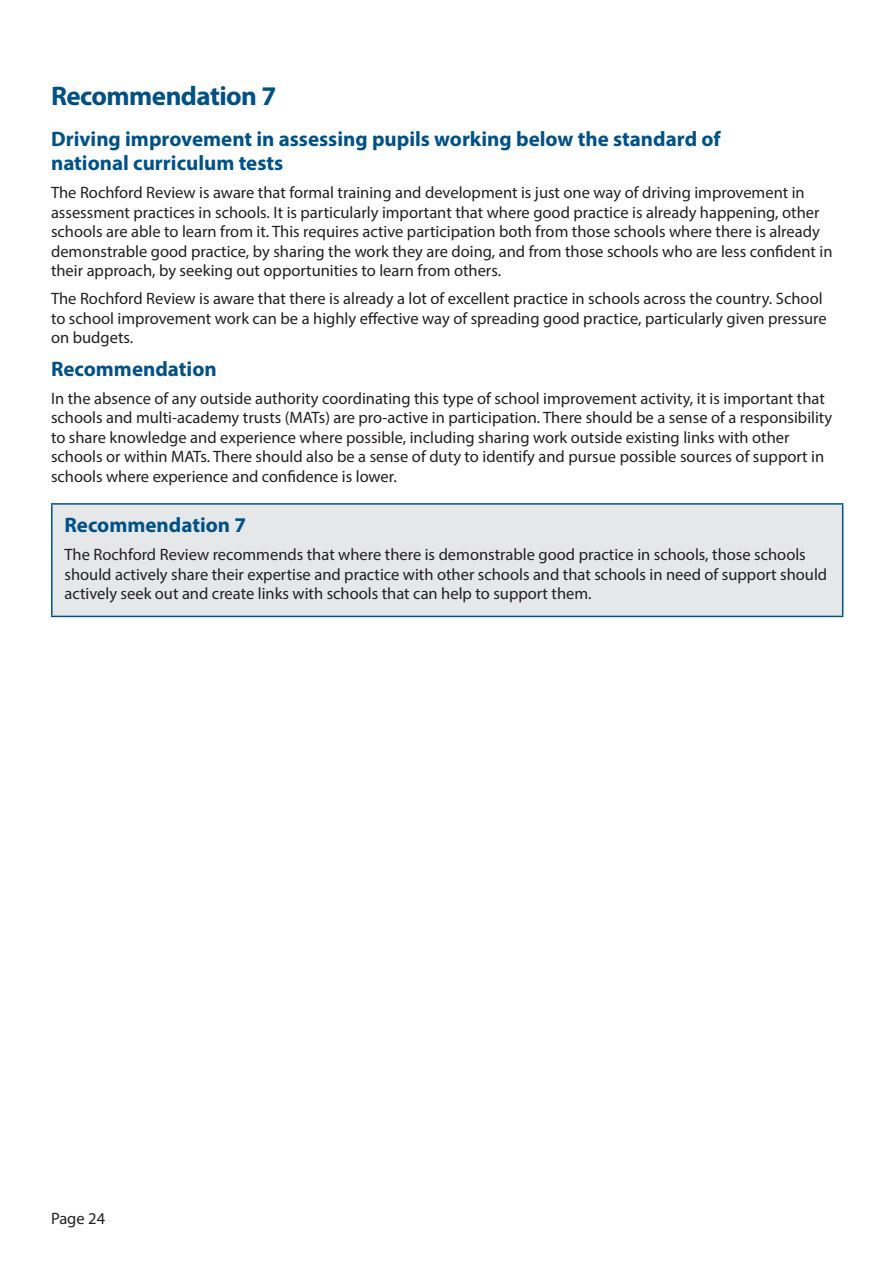
<style>
.page{position:relative;width:893px;height:1263px;background:#fff}
.page>*{position:absolute;margin:0;border:0;box-sizing:border-box;transform-origin:0 0}
.Heading_2_Text_Blue{font:700 27px "Myriad Pro";letter-spacing:-.02em;color:#005188}
.Heading_3_Text_Blue{font:700 21px/24px "Myriad Pro";color:#005188}
.Heading_3{font:700 21px "Myriad Pro";color:#005188}
.P__paragraph_text{font:16.5px/19.5px "Myriad Pro";color:#231f20}
</style>
<div class="page">
<div style="left:52px;top:504px;width:791px;height:112px;background:#e6e7e9"></div>
<hr style="left:51px;top:503px;width:792px;height:2px;background:#005188">
<hr style="left:51px;top:505px;width:2px;height:111px;background:#005188">
<hr style="left:842px;top:505px;width:1px;height:111px;background:#005188">
<hr style="left:51px;top:616px;width:792px;height:1px;background:#005188">
<p class="Heading_2_Text_Blue" style="left:51px;top:79px;width:227px">Recommendation 7</p>
<p class="Heading_3_Text_Blue" style="left:51px;top:127px;width:671px">Driving improvement in assessing pupils working below the standard of national curriculum tests</p>
<p class="P__paragraph_text" style="left:51px;top:183px;width:783px">The Rochford Review is aware that formal training and development is just one way of driving improvement in assessment practices in schools. It is particularly important that where good practice is already happening, other schools are able to learn from it. This requires active participation both from those schools where there is already demonstrable good practice, by sharing the work they are doing, and from those schools who are less confident in their approach, by seeking out opportunities to learn from others.</p>
<p class="P__paragraph_text" style="left:51px;top:289px;width:777px">The Rochford Review is aware that there is already a lot of excellent practice in schools across the country. School to school improvement work can be a highly effective way of spreading good practice, particularly given pressure on budgets.</p>
<p class="Heading_3_Text_Blue" style="left:51px;top:356px;width:167px">Recommendation</p>
<p class="P__paragraph_text" style="left:51px;top:388px;width:783px">In the absence of any outside authority coordinating this type of school improvement activity, it is important that schools and multi-academy trusts (MATs) are pro-active in participation. There should be a sense of a responsibility to share knowledge and experience where possible, including sharing work outside existing links with other schools or within MATs. There should also be a sense of duty to identify and pursue possible sources of support in schools where experience and confidence is lower.</p>
<p class="Heading_3" style="left:65px;top:512px;width:183px">Recommendation 7</p>
<p class="P__paragraph_text" style="left:65px;top:545px;width:764px">The Rochford Review recommends that where there is demonstrable good practice in schools, those schools should actively share their expertise and practice with other schools and that schools in need of support should actively seek out and create links with schools that can help to support them.</p>
<p class="P__paragraph_text" style="left:51px;top:1209px;width:56px">Page 24</p>
</div>
